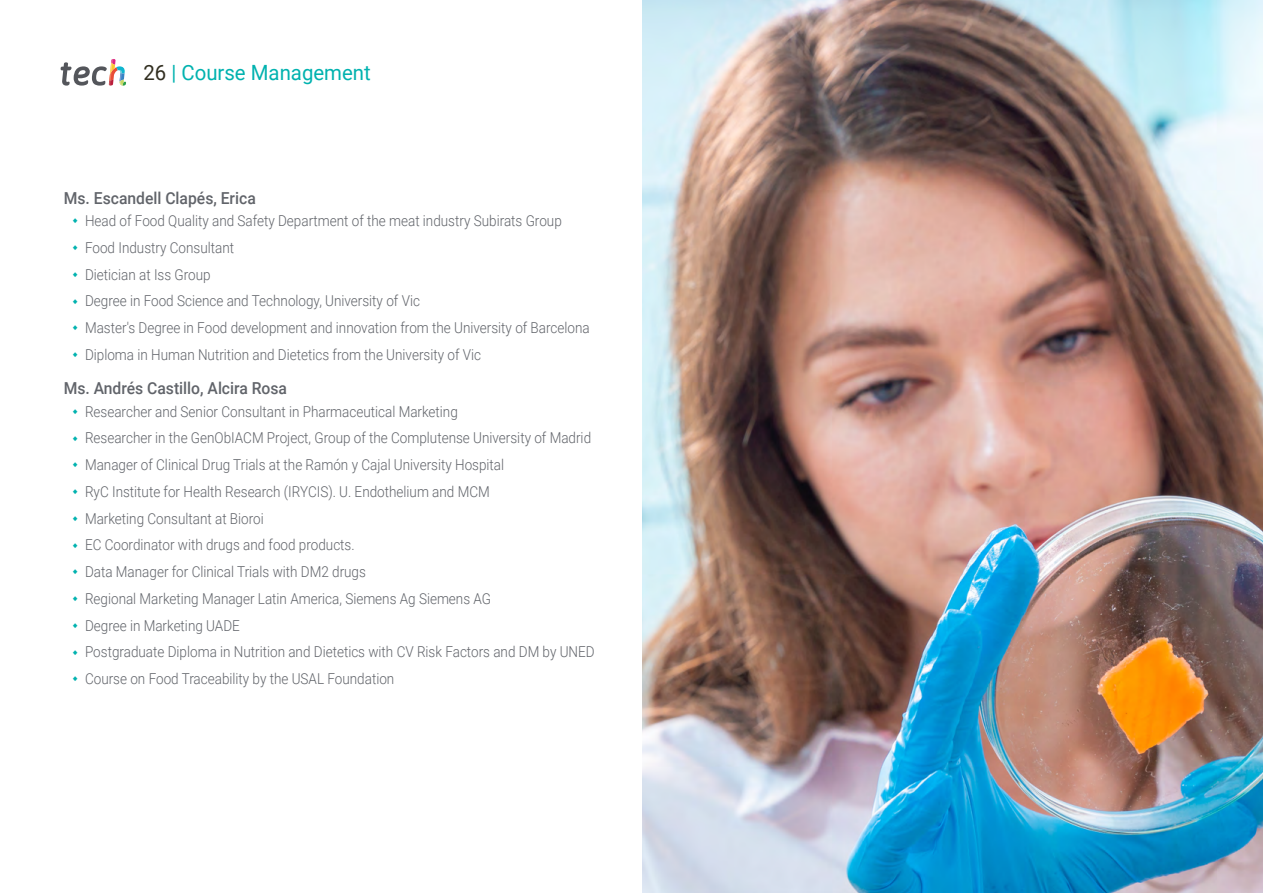
<style>
.page{position:relative;width:1263px;height:893px;background:#fff}
.page>*{position:absolute;margin:0;border:0;box-sizing:border-box;transform-origin:0 0}
.t1{font:21px "Roboto";color:#00b2af}
.t2{font:500 16.5px "Roboto";color:#61646a;scale:.95 1}
.t3{font:300 15px/26.7px "Roboto";color:#61646a;scale:.9 1}
.s1{color:#312e20}
</style>
<div class="page">
<img style="left:642px;top:0;width:621px;height:893px">
<svg style="left:61px;top:59px;width:65px;height:27px"></svg>
<h1 class="t1" style="left:144px;top:57px;width:229px"><span class="s1">26</span> | Course Management</h1>
<p class="t2" style="left:64px;top:186px;width:204px">Ms. Escandell Clapés, Erica</p>
<p class="t3" style="left:85px;top:207px;width:562px">Head of Food Quality and Safety Department of the meat industry Subirats Group Food Industry Consultant<br>Dietician at Iss Group<br>Degree in Food Science and Technology, University of Vic<br>Master's Degree in Food development and innovation from the University of Barcelona Diploma in Human Nutrition and Dietetics from the University of Vic</p>
<p class="t2" style="left:64px;top:377px;width:237px">Ms. Andrés Castillo, Alcira Rosa</p>
<p class="t3" style="left:85px;top:397px;width:568px">Researcher and Senior Consultant in Pharmaceutical Marketing<br>Researcher in the GenObIACM Project, Group of the Complutense University of Madrid Manager of Clinical Drug Trials at the Ramón y Cajal University Hospital<br>RyC Institute for Health Research (IRYCIS). U. Endothelium and MCM<br>Marketing Consultant at Bioroi<br>EC Coordinator with drugs and food products.<br>Data Manager for Clinical Trials with DM2 drugs<br>Regional Marketing Manager Latin America, Siemens Ag Siemens AG<br>Degree in Marketing UADE<br>Postgraduate Diploma in Nutrition and Dietetics with CV Risk Factors and DM by UNED Course on Food Traceability by the USAL Foundation</p>
</div>
